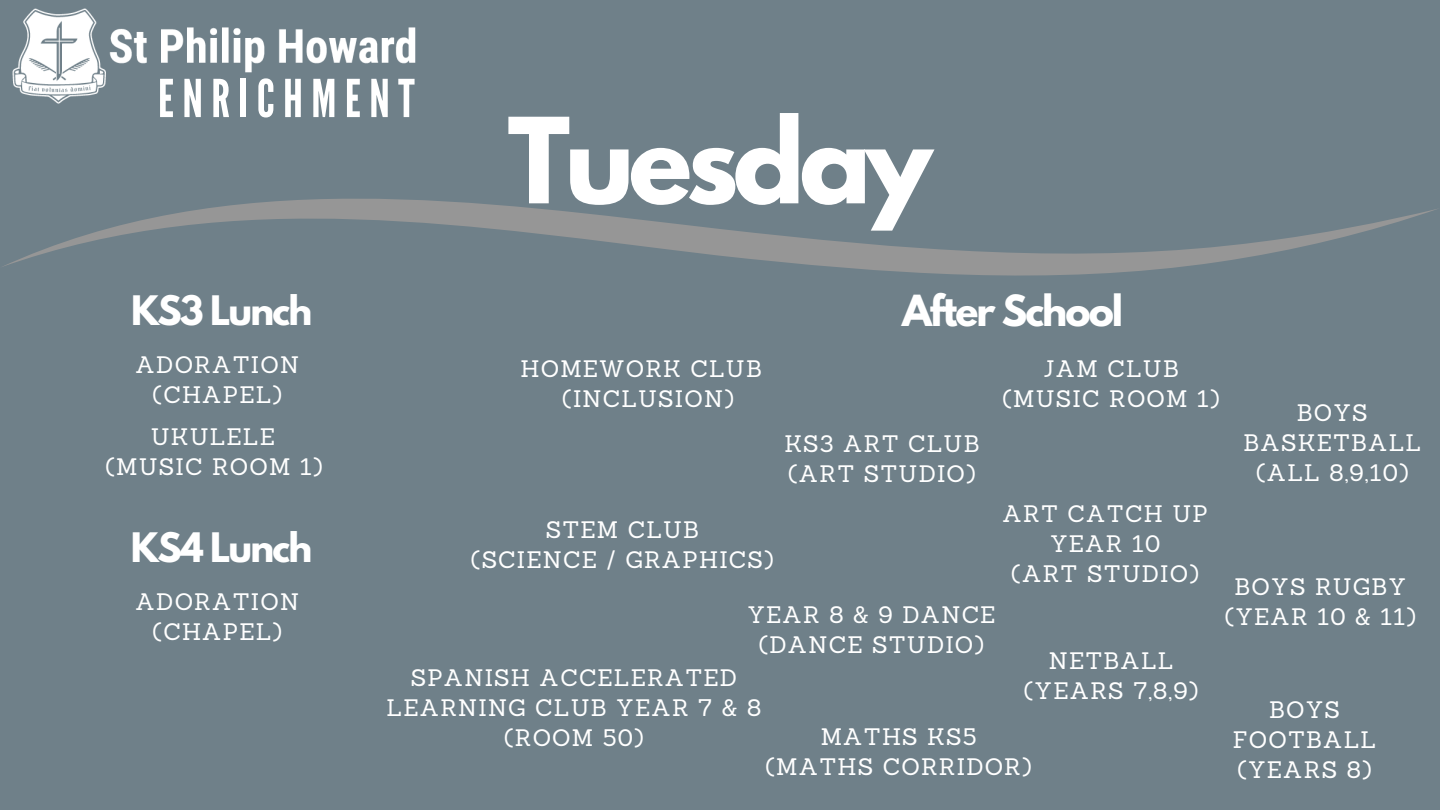
<style>
.page{position:relative;width:1440px;height:810px;background:#6f8089}
.page>*{position:absolute;margin:0;border:0;box-sizing:border-box;transform-origin:0 0}
.t1{font:700 105px "League Spartan";letter-spacing:-.05em;color:#fff}
.t2{font:52.1px "League Gothic";letter-spacing:.16em;color:#fff}
.t3{font:700 38px "League Spartan";letter-spacing:-.05em;color:#fff}
.t4{font:700 36px "League Spartan";letter-spacing:-.05em;color:#fff}
.t5{font:23.2px/30px "Sanchez";letter-spacing:.05em;color:#fff;text-align:center}
</style>
<div class="page">
<img style="left:12px;top:8px;width:404px;height:96px">
<div style="left:271px;top:69px;width:171px;height:119px;background:#6f8089"></div>
<svg style="left:3px;top:198px;width:1434px;height:78px"></svg>
<p class="t2" style="left:158px;top:68px;width:258px">ENRICHMENT</p>
<p class="t4" style="left:131px;top:293px;width:183px">KS3 Lunch</p>
<p class="t5" style="left:136px;top:349px;width:165px">ADORATION</p>
<p class="t5" style="left:153px;top:379px;width:131px">(CHAPEL)</p>
<p class="t5" style="left:151px;top:421px;width:126px">UKULELE</p>
<p class="t5" style="left:106px;top:451px;width:219px">(MUSIC ROOM 1)</p>
<p class="t1" style="left:508px;top:109px;width:426px">Tuesday</p>
<p class="t5" style="left:521px;top:353px;width:243px">HOMEWORK CLUB</p>
<p class="t5" style="left:562px;top:383px;width:173px">(INCLUSION)</p>
<p class="t3" style="left:902px;top:292px;width:223px">After School</p>
<p class="t5" style="left:784px;top:429px;width:197px">KS3 ART CLUB</p>
<p class="t5" style="left:788px;top:459px;width:189px">(ART STUDIO)</p>
<p class="t5" style="left:1043px;top:353px;width:137px">JAM CLUB</p>
<p class="t5" style="left:1003px;top:383px;width:219px">(MUSIC ROOM 1)</p>
<p class="t5" style="left:1244px;top:397px;width:179px">BOYS<br>BASKETBALL</p>
<p class="t5" style="left:1256px;top:457px;width:154px">(ALL 8,9,10)</p>
<p class="t4" style="left:131px;top:530px;width:183px">KS4 Lunch</p>
<p class="t5" style="left:136px;top:587px;width:165px">ADORATION</p>
<p class="t5" style="left:153px;top:617px;width:131px">(CHAPEL)</p>
<p class="t5" style="left:1003px;top:499px;width:207px">ART CATCH UP<br>YEAR 10</p>
<p class="t5" style="left:1011px;top:559px;width:189px">(ART STUDIO)</p>
<p class="t5" style="left:546px;top:514px;width:155px">STEM CLUB</p>
<p class="t5" style="left:471px;top:544px;width:304px">(SCIENCE / GRAPHICS)</p>
<p class="t5" style="left:747px;top:599px;width:250px">YEAR 8 &amp; 9 DANCE</p>
<p class="t5" style="left:759px;top:629px;width:227px">(DANCE STUDIO)</p>
<p class="t5" style="left:387px;top:662px;width:376px">SPANISH ACCELERATED<br>LEARNING CLUB YEAR 7 &amp; 8</p>
<p class="t5" style="left:504px;top:722px;width:141px">(ROOM 50)</p>
<p class="t5" style="left:1049px;top:645px;width:126px">NETBALL</p>
<p class="t5" style="left:1024px;top:675px;width:176px">(YEARS 7,8,9)</p>
<p class="t5" style="left:821px;top:721px;width:157px">MATHS KS5</p>
<p class="t5" style="left:766px;top:751px;width:268px">(MATHS CORRIDOR)</p>
<p class="t5" style="left:1235px;top:571px;width:173px">BOYS RUGBY</p>
<p class="t5" style="left:1225px;top:601px;width:193px">(YEAR 10 &amp; 11)</p>
<p class="t5" style="left:1233px;top:695px;width:145px">BOYS<br>FOOTBALL</p>
<p class="t5" style="left:1237px;top:755px;width:136px">(YEARS 8)</p>
</div>
